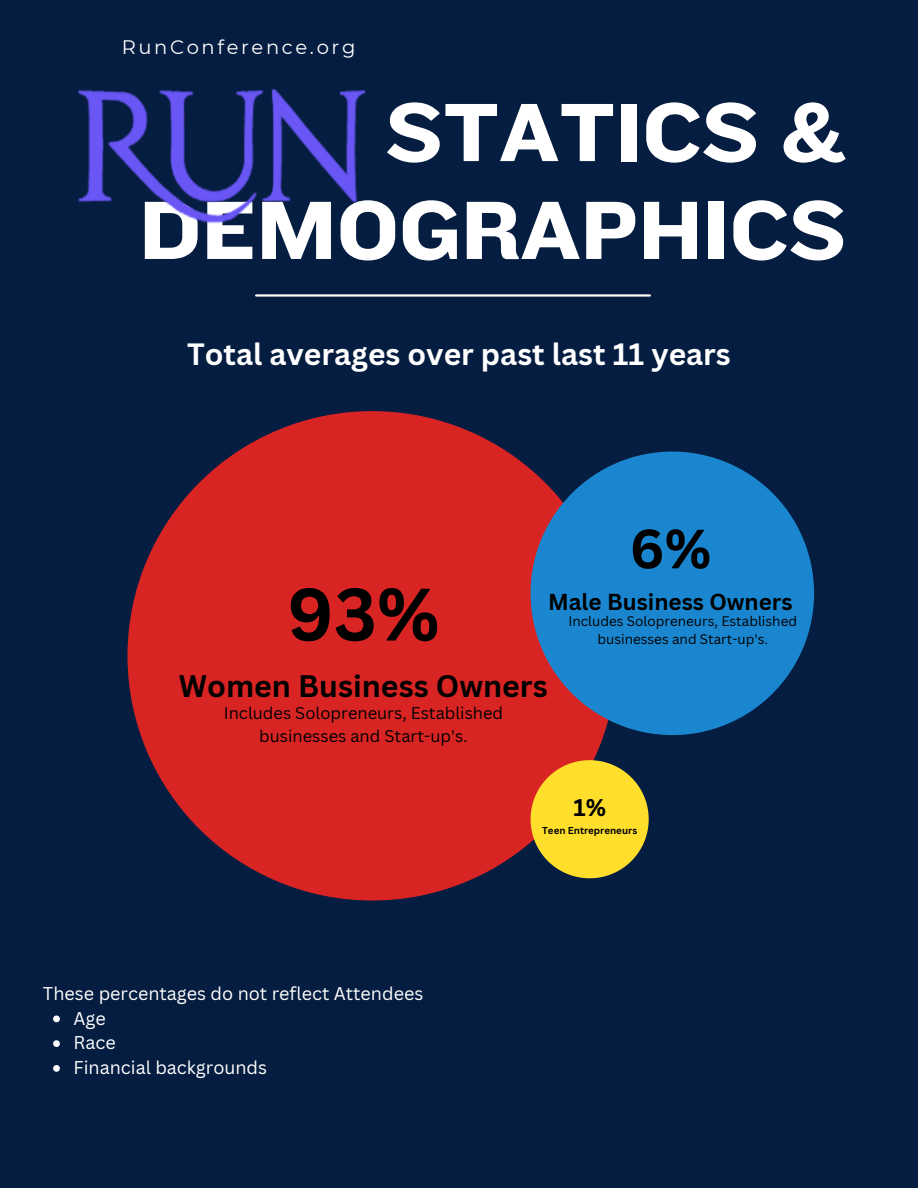
<style>
.page{position:relative;width:918px;height:1188px;background:#051d40}
.page>*{position:absolute;margin:0;border:0;box-sizing:border-box;transform-origin:0 0}
.t1{font:85.8px/97.8px "Knockout 52";color:#fff;text-align:right}
.t2{font:700 72.6px "Canva Sans";color:#000}
.t3{font:700 54px "Canva Sans";color:#000}
.t4{font:700 30.3px "Canva Sans";color:#000}
.t5{font:700 30px "Canva Sans";color:#fff}
.t6{font:700 23.55px "Canva Sans";color:#000}
.t7{font:700 22.5px "Canva Sans";color:#000}
.t8{font:19.5px "Montserrat";letter-spacing:.135em;color:#fff}
.t9{font:18px "Canva Sans";color:#fff}
.t10{font:16.5px/22.5px "Canva Sans";color:#000;text-align:center}
.t11{font:13.5px/18px "Canva Sans";color:#000;text-align:center}
.t12{font:700 9.75px "Canva Sans";color:#000}
</style>
<div class="page">
<hr style="left:256px;top:294px;width:394px;height:3px;background:#fffcf3">
<svg style="left:128px;top:411px;width:476px;height:489px;fill:#d92424"></svg>
<svg style="left:531px;top:452px;width:283px;height:283px;background:#2270ae"></svg>
<svg style="left:531px;top:760px;width:118px;height:118px"></svg>
<svg style="left:53px;top:1016px;width:7px;height:6px"></svg>
<svg style="left:53px;top:1040px;width:7px;height:7px"></svg>
<svg style="left:53px;top:1065px;width:7px;height:7px"></svg>
<img style="left:78px;top:89px;width:288px;height:135px">
<p class="t8" style="left:122px;top:35px;width:235px">RunConference.org</p>
<p class="t1" style="left:139px;top:81px;width:709px">STATICS &amp;<br>DEMOGRAPHICS</p>
<p class="t5" style="left:187px;top:333px;width:545px">Total averages over past last 11 years</p>
<p class="t3" style="left:630px;top:511px;width:83px">6%</p>
<p class="t7" style="left:548px;top:586px;width:246px">Male Business Owners</p>
<p class="t2" style="left:287px;top:563px;width:154px">93%</p>
<p class="t4" style="left:179px;top:664px;width:370px">Women Business Owners</p>
<p class="t11" style="left:568px;top:612px;width:230px">Includes Solopreneurs, Established businesses and Start-up's.</p>
<p class="t10" style="left:224px;top:702px;width:281px">Includes Solopreneurs, Established businesses and Start-up's.</p>
<p class="t6" style="left:573px;top:791px;width:34px">1%</p>
<p class="t12" style="left:542px;top:824px;width:97px">Teen Entrepreneurs</p>
<p class="t9" style="left:43px;top:981px;width:382px">These percentages do not reflect Attendees</p>
<p class="t9" style="left:74px;top:1005px;width:34px">Age</p>
<p class="t9" style="left:74px;top:1030px;width:44px">Race</p>
<p class="t9" style="left:74px;top:1055px;width:195px">Financial backgrounds</p>
</div>
